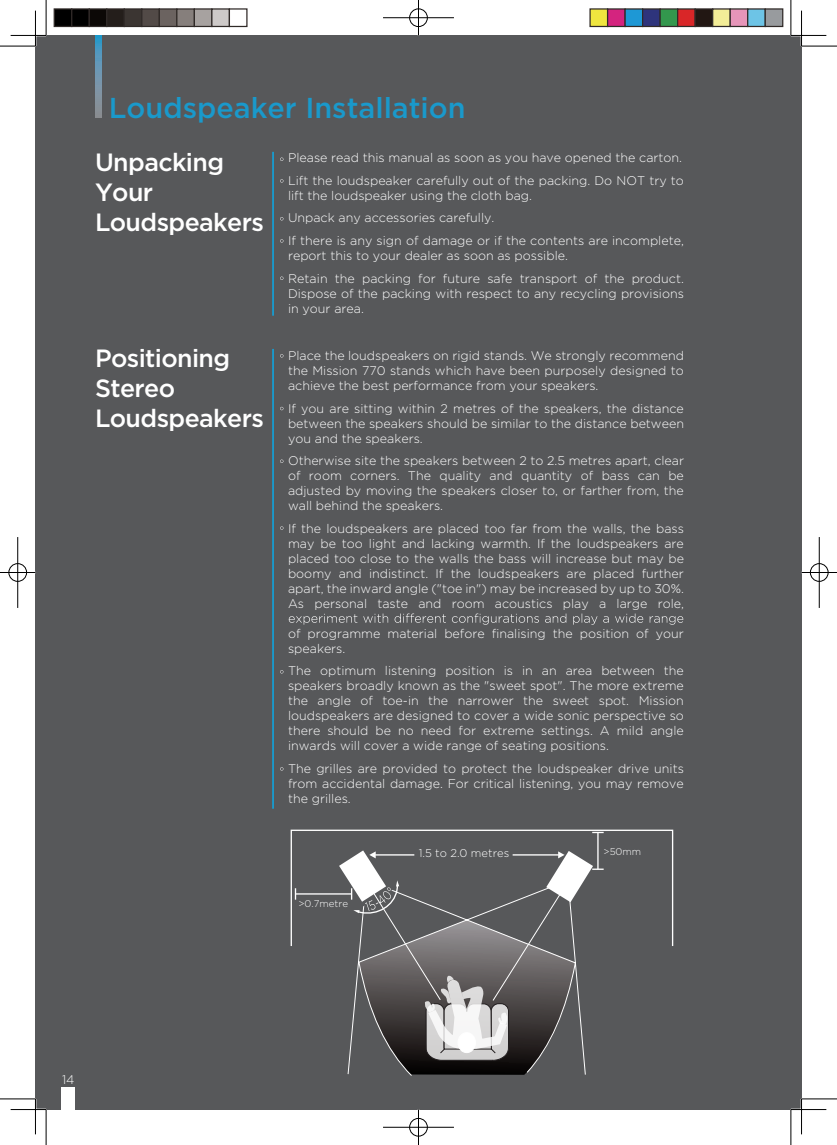
<style>
.page{position:relative;width:837px;height:1145px;background:#fff}
.page>*{position:absolute;margin:0;border:0;box-sizing:border-box;transform-origin:0 0}
.t1{font:500 28.75px "Gotham";color:#1a99cb}
.t2{font:500 24.88px/29.9px "Gotham";letter-spacing:-.025em;color:#fff}
.t3{font:300 12.5px/15px "Gotham";color:#fff;text-align:justify}
.t4{font:300 11.25px "Gotham";color:#fff}
.t5{font:300 9.75px "Gotham";color:#fff}
</style>
<div class="page">
<div style="left:35px;top:35px;width:766px;height:1074px;background:#57585a"></div>
<hr style="left:11px;top:1108px;width:35px;height:2px;background:#fff">
<hr style="left:790px;top:1108px;width:36px;height:2px;background:#fff">
<hr style="left:800px;top:11px;width:2px;height:35px;background:#fff">
<hr style="left:800px;top:1098px;width:2px;height:36px;background:#fff">
<hr style="left:0;top:46px;width:35px;height:1px;background:#000">
<hr style="left:801px;top:46px;width:35px;height:1px;background:#000">
<hr style="left:0;top:1098px;width:35px;height:1px;background:#000">
<hr style="left:801px;top:1098px;width:35px;height:1px;background:#000">
<hr style="left:46px;top:0;width:1px;height:35px;background:#000">
<hr style="left:46px;top:1109px;width:1px;height:35px;background:#000">
<hr style="left:790px;top:0;width:1px;height:35px;background:#000">
<hr style="left:790px;top:1109px;width:1px;height:35px;background:#000">
<hr style="left:11px;top:35px;width:35px;height:1px;background:#000">
<hr style="left:790px;top:35px;width:36px;height:1px;background:#000">
<hr style="left:11px;top:1109px;width:35px;height:1px;background:#000">
<hr style="left:790px;top:1109px;width:36px;height:1px;background:#000">
<hr style="left:35px;top:11px;width:1px;height:35px;background:#000">
<hr style="left:35px;top:1098px;width:1px;height:36px;background:#000">
<hr style="left:801px;top:11px;width:1px;height:35px;background:#000">
<hr style="left:801px;top:1098px;width:1px;height:36px;background:#000">
<div style="left:408px;top:8px;width:20px;height:19px;border:2px solid #fff;border-radius:50%"></div>
<hr style="left:383px;top:17px;width:71px;height:2px;background:#fff">
<hr style="left:417px;top:0;width:2px;height:35px;background:#fff">
<div style="left:409px;top:9px;width:18px;height:18px;border:1px solid #000;border-radius:50%"></div>
<hr style="left:383px;top:18px;width:71px;height:1px;background:#000">
<hr style="left:418px;top:0;width:1px;height:35px;background:#000">
<div style="left:408px;top:1117px;width:20px;height:20px;border:2px solid #fff;border-radius:50%"></div>
<hr style="left:383px;top:1126px;width:71px;height:2px;background:#fff">
<hr style="left:417px;top:1109px;width:2px;height:35px;background:#fff">
<div style="left:409px;top:1118px;width:18px;height:18px;border:1px solid #000;border-radius:50%"></div>
<hr style="left:383px;top:1127px;width:71px;height:1px;background:#000">
<hr style="left:418px;top:1109px;width:1px;height:35px;background:#000">
<div style="left:8px;top:562px;width:19px;height:20px;border:2px solid #fff;border-radius:50%"></div>
<hr style="left:0;top:571px;width:35px;height:2px;background:#fff">
<hr style="left:17px;top:537px;width:2px;height:71px;background:#fff">
<div style="left:9px;top:563px;width:18px;height:18px;border:1px solid #000;border-radius:50%"></div>
<hr style="left:0;top:572px;width:35px;height:1px;background:#000">
<hr style="left:18px;top:537px;width:1px;height:71px;background:#000">
<div style="left:809px;top:562px;width:19px;height:20px;border:2px solid #fff;border-radius:50%"></div>
<hr style="left:801px;top:571px;width:35px;height:2px;background:#fff">
<div style="left:809px;top:563px;width:19px;height:18px;border:1px solid #000;border-radius:50%"></div>
<hr style="left:801px;top:572px;width:35px;height:1px;background:#000">
<hr style="left:818px;top:537px;width:1px;height:71px;background:#000">
<div style="left:54px;top:8px;width:18px;height:19px;background:#000;border:1px solid #302a28"></div>
<div style="left:71px;top:8px;width:19px;height:19px;background:#000;border:1px solid #302a28"></div>
<div style="left:89px;top:8px;width:18px;height:19px;background:#0c0806;border:1px solid #302a28"></div>
<div style="left:106px;top:8px;width:19px;height:19px;background:#241e1b;border:1px solid #302a28"></div>
<div style="left:124px;top:8px;width:18px;height:19px;background:#3b3532;border:1px solid #302a28"></div>
<div style="left:141px;top:8px;width:19px;height:19px;background:#524a47;border:1px solid #302a28"></div>
<div style="left:159px;top:8px;width:18px;height:19px;background:#6b6360;border:1px solid #302a28"></div>
<div style="left:176px;top:8px;width:19px;height:19px;background:#867f7c;border:1px solid #302a28"></div>
<div style="left:194px;top:8px;width:18px;height:19px;background:#a7a2a0;border:1px solid #302a28"></div>
<div style="left:211px;top:8px;width:19px;height:19px;background:#cdc9c8;border:1px solid #302a28"></div>
<div style="left:229px;top:8px;width:18px;height:19px;background:#fff;border:1px solid #302a28"></div>
<div style="left:589px;top:8px;width:19px;height:19px;background:#efe63f;border:1px solid #302a28"></div>
<div style="left:606px;top:8px;width:19px;height:19px;background:#d4247f;border:1px solid #302a28"></div>
<div style="left:624px;top:8px;width:19px;height:19px;background:#1e98d5;border:1px solid #302a28"></div>
<div style="left:641px;top:8px;width:19px;height:19px;background:#2e347c;border:1px solid #302a28"></div>
<div style="left:659px;top:8px;width:19px;height:19px;background:#33974d;border:1px solid #302a28"></div>
<div style="left:676px;top:8px;width:19px;height:19px;background:#d92628;border:1px solid #302a28"></div>
<div style="left:694px;top:8px;width:19px;height:19px;background:#221713;border:1px solid #302a28"></div>
<div style="left:711px;top:8px;width:19px;height:19px;background:#f3ed98;border:1px solid #302a28"></div>
<div style="left:729px;top:8px;width:19px;height:19px;background:#e695b9;border:1px solid #302a28"></div>
<div style="left:746px;top:8px;width:19px;height:19px;background:#6dc4e6;border:1px solid #302a28"></div>
<div style="left:764px;top:8px;width:19px;height:19px;background:#989b9e;border:1px solid #302a28"></div>
<div style="left:61px;top:1087px;width:14px;height:22px;background:#fff"></div>
<svg style="left:95px;top:35px;width:6px;height:83px"></svg>
<hr style="left:272px;top:152px;width:2px;height:164px;background:#1a99cb">
<svg style="left:289px;top:613px;width:394px;height:11px"></svg>
<hr style="left:272px;top:349px;width:2px;height:459px;background:#1a99cb">
<div style="left:290px;top:829px;width:383px;height:117px;border:1px solid #fff"></div>
<hr style="left:597px;top:832px;width:1px;height:37px;background:#fff">
<svg style="left:592px;top:831px;width:11px;height:2px"></svg>
<svg style="left:294px;top:850px;width:309px;height:224px"></svg>
<h1 class="t1" style="left:109px;top:89px;width:358px">Loudspeaker Installation</h1>
<p class="t3" style="left:288px;top:146px;width:397px;line-height:22.5px">Please read this manual as soon as you have opened the carton.<br>Lift the loudspeaker carefully out of the packing. Do NOT try to</p>
<p class="t3" style="left:288px;top:184px;width:397px;line-height:22.5px;text-align:left">lift the loudspeaker using the cloth bag.<br>Unpack any accessories carefully.<br>If there is any sign of damage or if the contents are incomplete,</p>
<p class="t3" style="left:288px;top:244px;width:397px;line-height:22.5px">report this to your dealer as soon as possible.<br>Retain the packing for future safe transport of the product.</p>
<p class="t3" style="left:288px;top:285px;width:397px">Dispose of the packing with respect to any recycling provisions in your area.</p>
<h2 class="t2" style="left:95px;top:147px;width:170px">Unpacking<br>Your<br>Loudspeakers</h2>
<h2 class="t2" style="left:95px;top:342px;width:170px">Positioning<br>Stereo<br>Loudspeakers</h2>
<p class="t3" style="left:288px;top:348px;width:397px">Place the loudspeakers on rigid stands. We strongly recommend the Mission 770 stands which have been purposely designed to achieve the best performance from your speakers.</p>
<p class="t3" style="left:288px;top:400px;width:397px">If you are sitting within 2 metres of the speakers, the distance between the speakers should be similar to the distance between you and the speakers.</p>
<p class="t3" style="left:288px;top:453px;width:397px">Otherwise site the speakers between 2 to 2.5 metres apart, clear of room corners. The quality and quantity of bass can be adjusted by moving the speakers closer to, or farther from, the wall behind the speakers.</p>
<p class="t3" style="left:288px;top:520px;width:397px">If the loudspeakers are placed too far from the walls, the bass may be too light and lacking warmth. If the loudspeakers are placed too close to the walls the bass will increase but may be boomy and indistinct. If the loudspeakers are placed further apart, the inward angle ("toe in") may be increased by up to 30%.<br>As personal taste and room acoustics play a large role,</p>
<p class="t3" style="left:288px;top:625px;width:397px">of programme material before finalising the position of your speakers.</p>
<p class="t3" style="left:288px;top:663px;width:397px">The optimum listening position is in an area between the speakers broadly known as the "sweet spot". The more extreme the angle of toe-in the narrower the sweet spot. Mission loudspeakers are designed to cover a wide sonic perspective so there should be no need for extreme settings. A mild angle inwards will cover a wide range of seating positions.</p>
<p class="t3" style="left:288px;top:760px;width:397px">The grilles are provided to protect the loudspeaker drive units from accidental damage. For critical listening, you may remove the grilles.</p>
<p class="t5" style="left:298px;top:897px;width:51px">&gt;0.7metre</p>
<p class="t4" style="left:418px;top:846px;width:92px">1.5 to 2.0 metres</p>
<p class="t5" style="left:603px;top:845px;width:39px">&gt;50mm</p>
<p class="t3" style="left:62px;top:1071px;width:14px">14</p>
</div>
